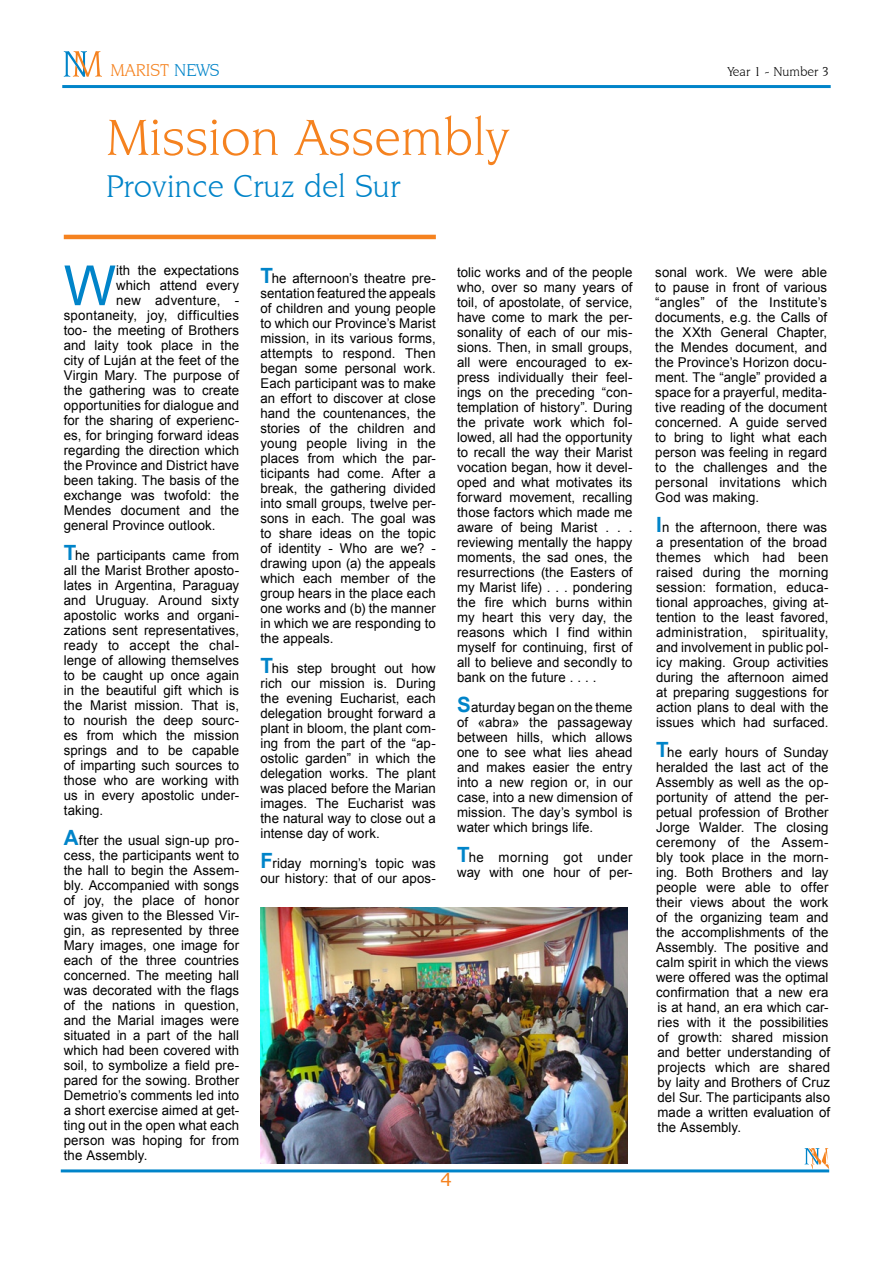
<style>
.page{position:relative;width:893px;height:1263px;background:#fff}
.page>*{position:absolute;margin:0;border:0;box-sizing:border-box;transform-origin:0 0}
.t1{font:55.35px "Arial";color:#0084c9}
.t2{font:54px "Novarese IT Cby BT";color:#f5821f}
.t3{font:33px "Novarese IT Cby BT";color:#0084c9}
.t4{font:18px "Novarese IT Cby BT";color:#f5821f}
.t5{font:18px "Novarese IT Cby BT";color:#0084c9}
.t6{font:13.5px/15px "Arial";letter-spacing:.005em;color:#000;text-align:justify}
.t7{font:13.5px "Arial";letter-spacing:.025em;color:#000}
.t8{font:13.5px "Novarese IT Cby BT";color:#000}
.s1{font-weight:700;font-size:21px;color:#0084c9}
</style>
<div class="page">
<hr style="left:62px;top:1169px;width:766px;height:3px;background:#0084c9">
<hr style="left:64px;top:85px;width:765px;height:3px;background:#0084c9">
<svg style="left:64px;top:51px;width:38px;height:26px"></svg>
<svg style="left:805px;top:1148px;width:24px;height:23px"></svg>
<hr style="left:66px;top:235px;width:368px;height:4px;background:#f5821f">
<img style="left:260px;top:907px;width:367px;height:257px">
<h3 class="t4" style="left:111px;top:59px;width:25px">Marist</h3>
<h3 class="t5" style="left:174px;top:59px;width:24px">News</h3>
<p class="t8" style="left:728px;top:64px;width:103px">Year 1 - Number 3</p>
<h2 class="t2" style="left:106px;top:105px;width:405px">Mission Assembly</h2>
<h3 class="t3" style="left:106px;top:167px;width:296px">Province Cruz del Sur</h3>
<h1 class="t1" style="left:64px;top:249px;width:54px">W</h1>
<p class="t6" style="left:116px;top:263px;width:125px">ith the expectations</p>
<p class="t6" style="left:116px;top:278px;width:125px">which attend every</p>
<p class="t7" style="left:116px;top:292px;width:125px">new adventure, -</p>
<p class="t6" style="left:64px;top:308px;width:177px">spontaneity, joy, difficulties</p>
<p class="t6" style="left:64px;top:323px;width:177px">too- the meeting of Brothers</p>
<p class="t6" style="left:64px;top:338px;width:177px">and laity took place in the</p>
<p class="t6" style="left:64px;top:353px;width:177px">city of Luján at the feet of the</p>
<p class="t6" style="left:64px;top:368px;width:177px">Virgin Mary. The purpose of</p>
<p class="t6" style="left:64px;top:383px;width:177px">the gathering was to create</p>
<p class="t6" style="left:64px;top:398px;width:177px">opportunities for dialogue and</p>
<p class="t6" style="left:64px;top:413px;width:177px">for the sharing of experienc-</p>
<p class="t6" style="left:64px;top:428px;width:177px">es, for bringing forward ideas</p>
<p class="t6" style="left:64px;top:443px;width:177px">regarding the direction which</p>
<p class="t6" style="left:64px;top:458px;width:177px">the Province and District have</p>
<p class="t6" style="left:64px;top:473px;width:177px">been taking. The basis of the</p>
<p class="t6" style="left:64px;top:488px;width:177px">exchange was twofold: the</p>
<p class="t6" style="left:64px;top:503px;width:177px">Mendes document and the</p>
<p class="t6" style="left:64px;top:518px;width:153px">general Province outlook.</p>
<p class="t6" style="left:64px;top:548px;width:177px"><span class="s1">T</span>he participants came from all the Marist Brother aposto&shy;lates in Argentina, Paraguay and Uruguay. Around sixty apostolic works and organi&shy;zations sent representatives, ready to accept the chal&shy;lenge of allowing themselves to be caught up once again in the beautiful gift which is the Marist mission. That is, to nourish the deep sourc&shy;es from which the mission springs and to be capable of imparting such sources to those who are working with us in every apostolic under&shy;taking.</p>
<p class="t6" style="left:64px;top:833px;width:177px"><span class="s1">A</span>fter the usual sign-up pro&shy;cess, the participants went to the hall to begin the Assem&shy;bly. Accompanied with songs of joy, the place of honor was given to the Blessed Vir&shy;gin, as represented by three Mary images, one image for each of the three countries concerned. The meeting hall was decorated with the flags of the nations in question, and the Marial images were situated in a part of the hall which had been covered with soil, to symbolize a field pre&shy;pared for the sowing. Brother Demetrio’s comments led into a short exercise aimed at get&shy;ting out in the open what each person was hoping for from the Assembly.</p>
<p class="t6" style="left:260px;top:271px;width:177px"><span class="s1">T</span>he afternoon’s theatre pre&shy;sentation featured the appeals of children and young people to which our Province’s Marist mission, in its various forms, attempts to respond. Then began some personal work.<br>Each participant was to make an effort to discover at close hand the countenances, the stories of the children and young people living in the places from which the par&shy;ticipants had come. After a break, the gathering divided into small groups, twelve per&shy;sons in each. The goal was to share ideas on the topic of identity - Who are we? - drawing upon (a) the appeals which each member of the group hears in the place each one works and (b) the manner in which we are responding to the appeals.</p>
<p class="t6" style="left:260px;top:661px;width:177px"><span class="s1">T</span>his step brought out how rich our mission is. During the evening Eucharist, each delegation brought forward a plant in bloom, the plant com&shy;ing from the part of the “ap&shy;ostolic garden” in which the delegation works. The plant was placed before the Marian images. The Eucharist was the natural way to close out a intense day of work.</p>
<p class="t6" style="left:260px;top:856px;width:177px"><span class="s1">F</span>riday morning’s topic was our history: that of our apos-</p>
<p class="t6" style="left:457px;top:265px;width:177px">tolic works and of the people who, over so many years of toil, of apostolate, of service, have come to mark the per&shy;sonality of each of our mis&shy;sions. Then, in small groups, all were encouraged to ex&shy;press individually their feel&shy;ings on the preceding “con&shy;templation of history”. During the private work which fol&shy;lowed, all had the opportunity to recall the way their Marist vocation began, how it devel&shy;oped and what motivates its forward movement, recalling those factors which made me aware of being Marist . . . reviewing mentally the happy moments, the sad ones, the resurrections (the Easters of my Marist life) . . . pondering the fire which burns within my heart this very day, the reasons which I find within myself for continuing, first of all to believe and secondly to bank on the future . . . .</p>
<p class="t6" style="left:457px;top:700px;width:177px"><span class="s1">S</span>aturday began on the theme of «abra» the passageway between hills, which allows one to see what lies ahead and makes easier the entry into a new region or, in our case, into a new dimension of mission. The day’s symbol is water which brings life.</p>
<p class="t6" style="left:457px;top:850px;width:177px"><span class="s1">T</span>he morning got under way with one hour of per-</p>
<p class="t6" style="left:655px;top:265px;width:173px">sonal work. We were able to pause in front of various “angles” of the Institute’s documents, e.g. the Calls of the XXth General Chapter, the Mendes document, and the Province’s Horizon docu&shy;ment. The “angle” provided a space for a prayerful, medita&shy;tive reading of the document concerned. A guide served to bring to light what each person was feeling in regard to the challenges and the personal invitations which God was making.</p>
<p class="t6" style="left:656px;top:520px;width:174px"><span class="s1">I</span>n the afternoon, there was a presentation of the broad themes which had been raised during the morning session: formation, educa&shy;tional approaches, giving at&shy;tention to the least favored, administration, spirituality, and involvement in public pol&shy;icy making. Group activities during the afternoon aimed at preparing suggestions for action plans to deal with the issues which had surfaced.</p>
<p class="t6" style="left:656px;top:745px;width:176px"><span class="s1">T</span>he early hours of Sunday heralded the last act of the Assembly as well as the op&shy;portunity of attend the per&shy;petual profession of Brother Jorge Walder. The closing ceremony of the Assem&shy;bly took place in the morn&shy;ing. Both Brothers and lay people were able to offer their views about the work of the organizing team and the accomplishments of the Assembly. The positive and calm spirit in which the views were offered was the optimal confirmation that a new era is at hand, an era which car&shy;ries with it the possibilities of growth: shared mission and better understanding of projects which are shared by laity and Brothers of Cruz del Sur. The participants also made a written evaluation of the Assembly.</p>
</div>
